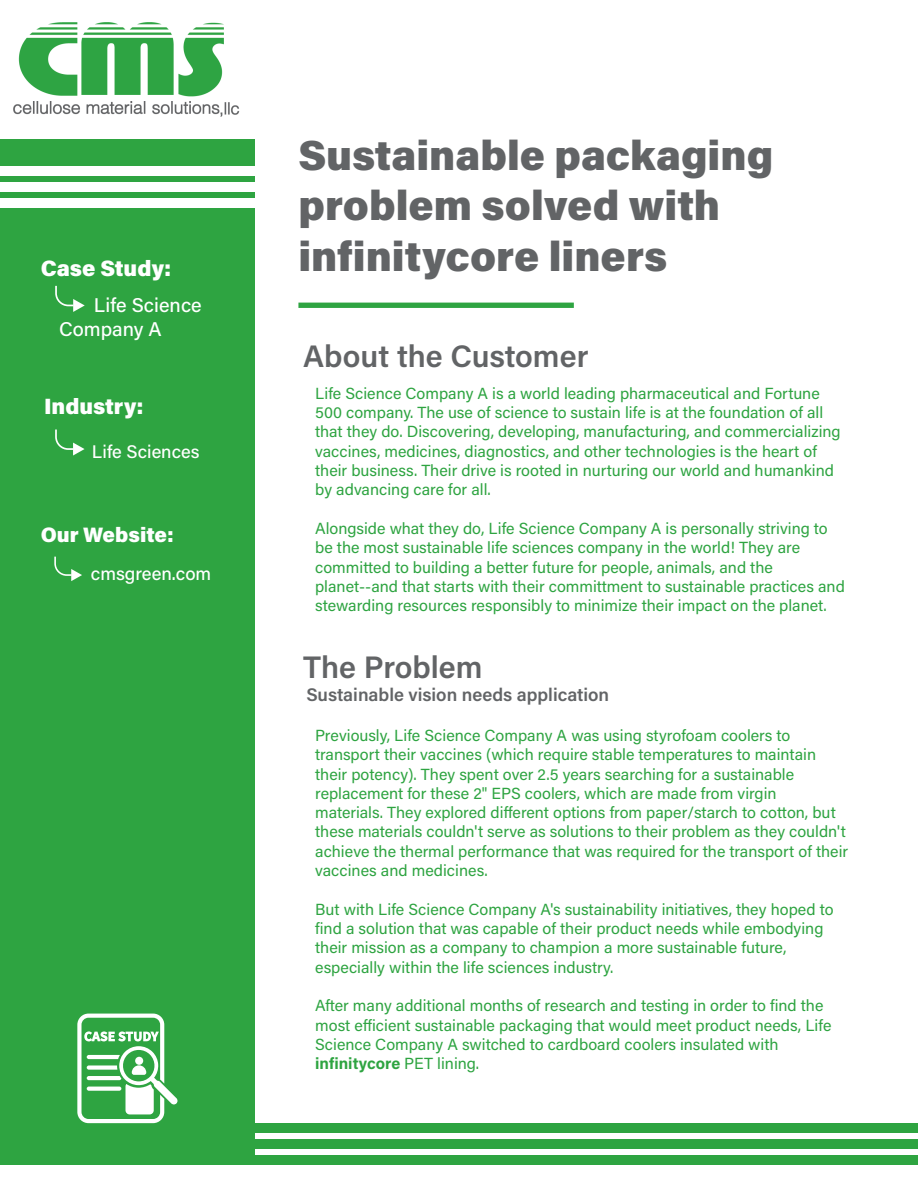
<style>
.page{position:relative;width:918px;height:1188px;background:#fff}
.page>*{position:absolute;margin:0;border:0;box-sizing:border-box;transform-origin:0 0}
.t1{font:900 42px/50.4px "Acumin Pro";color:#626466}
.t2{font:600 31.05px "Acumin Pro";color:#626466}
.t3{font:900 22.2px "Acumin Pro";letter-spacing:-.005em;color:#fff}
.t4{font:900 22.05px "Acumin Pro";letter-spacing:-.005em;color:#fff}
.t5{font:900 20.85px "Acumin Pro";color:#fff}
.t6{font:500 19.8px/23.9px "Acumin Pro";color:#fff}
.t7{font:500 18.45px "Acumin Pro";color:#fff}
.t8{font:600 18.3px "Acumin Pro";color:#626466}
.t9{font:500 18.3px "Acumin Pro";letter-spacing:.005em;color:#fff}
.t10{font:16.05px/19.4px "Acumin Pro";color:#2ea441}
.s1{font-weight:700}
</style>
<div class="page">
<div style="left:0;top:139px;width:255px;height:1026px;background:#2ea441"></div>
<img style="left:13px;top:23px;width:227px;height:94px">
<div style="left:0;top:167px;width:255px;height:9px;background:#fff"></div>
<div style="left:0;top:183px;width:255px;height:9px;background:#fff"></div>
<div style="left:0;top:199px;width:255px;height:9px;background:#fff"></div>
<svg style="left:55px;top:285px;width:30px;height:27px"></svg>
<svg style="left:55px;top:429px;width:30px;height:27px"></svg>
<svg style="left:54px;top:556px;width:28px;height:25px"></svg>
<div style="left:216px;top:1123px;width:255px;height:9px;background:#2ea441"></div>
<div style="left:216px;top:1139px;width:255px;height:10px;background:#2ea441"></div>
<div style="left:216px;top:1155px;width:255px;height:10px;background:#2ea441"></div>
<div style="left:460px;top:1123px;width:255px;height:9px;background:#2ea441"></div>
<div style="left:460px;top:1139px;width:255px;height:10px;background:#2ea441"></div>
<div style="left:460px;top:1155px;width:255px;height:10px;background:#2ea441"></div>
<div style="left:701px;top:1123px;width:217px;height:9px;background:#2ea441"></div>
<div style="left:701px;top:1139px;width:217px;height:10px;background:#2ea441"></div>
<div style="left:701px;top:1155px;width:217px;height:10px;background:#2ea441"></div>
<div style="left:298px;top:303px;width:276px;height:5px;background:#2ea441"></div>
<svg style="left:77px;top:1014px;width:101px;height:109px"></svg>
<h3 class="t3" style="left:41px;top:252px;width:132px">Case Study:</h3>
<p class="t6" style="left:59px;top:292px;width:144px;text-indent:35px">Life Science<br>Company A</p>
<h3 class="t4" style="left:44px;top:391px;width:101px">Industry:</h3>
<p class="t9" style="left:92px;top:439px;width:109px">Life Sciences</p>
<p class="t5" style="left:41px;top:520px;width:135px">Our Website:</p>
<p class="t7" style="left:91px;top:561px;width:122px">cmsgreen.com</p>
<h1 class="t1" style="left:298px;top:128px;width:476px">Sustainable packaging problem solved with infinitycore liners</h1>
<h2 class="t2" style="left:303px;top:335px;width:287px">About the Customer</h2>
<p class="t10" style="left:315px;top:383px;width:527px">Life Science Company A is a world leading pharmaceutical and Fortune 500 company. The use of science to sustain life is at the foundation of all that they do. Discovering, developing, manufacturing, and commercializing vaccines, medicines, diagnostics, and other technologies is the heart of their business. Their drive is rooted in nurturing our world and humankind by advancing care for all.</p>
<p class="t10" style="left:315px;top:518px;width:531px">Alongside what they do, Life Science Company A is personally striving to be the most sustainable life sciences company in the world! They are committed to building a better future for people, animals, and the planet--and that starts with their committment to sustainable practices and stewarding resources responsibly to minimize their impact on the planet.</p>
<h2 class="t2" style="left:303px;top:645px;width:181px">The Problem</h2>
<p class="t8" style="left:306px;top:682px;width:304px">Sustainable vision needs application</p>
<p class="t10" style="left:315px;top:725px;width:535px">Previously, Life Science Company A was using styrofoam coolers to transport their vaccines (which require stable temperatures to maintain their potency). They spent over 2.5 years searching for a sustainable replacement for these 2" EPS coolers, which are made from virgin materials. They explored different options from paper/starch to cotton, but these materials couldn't serve as solutions to their problem as they couldn't achieve the thermal performance that was required for the transport of their vaccines and medicines.</p>
<p class="t10" style="left:315px;top:899px;width:520px">But with Life Science Company A's sustainability initiatives, they hoped to find a solution that was capable of their product needs while embodying their mission as a company to champion a more sustainable future, especially within the life sciences industry.</p>
<p class="t10" style="left:315px;top:995px;width:518px">After many additional months of research and testing in order to find the most efficient sustainable packaging that would meet product needs, Life Science Company A switched to cardboard coolers insulated with <span class="s1">infinitycore</span> PET lining.</p>
</div>
